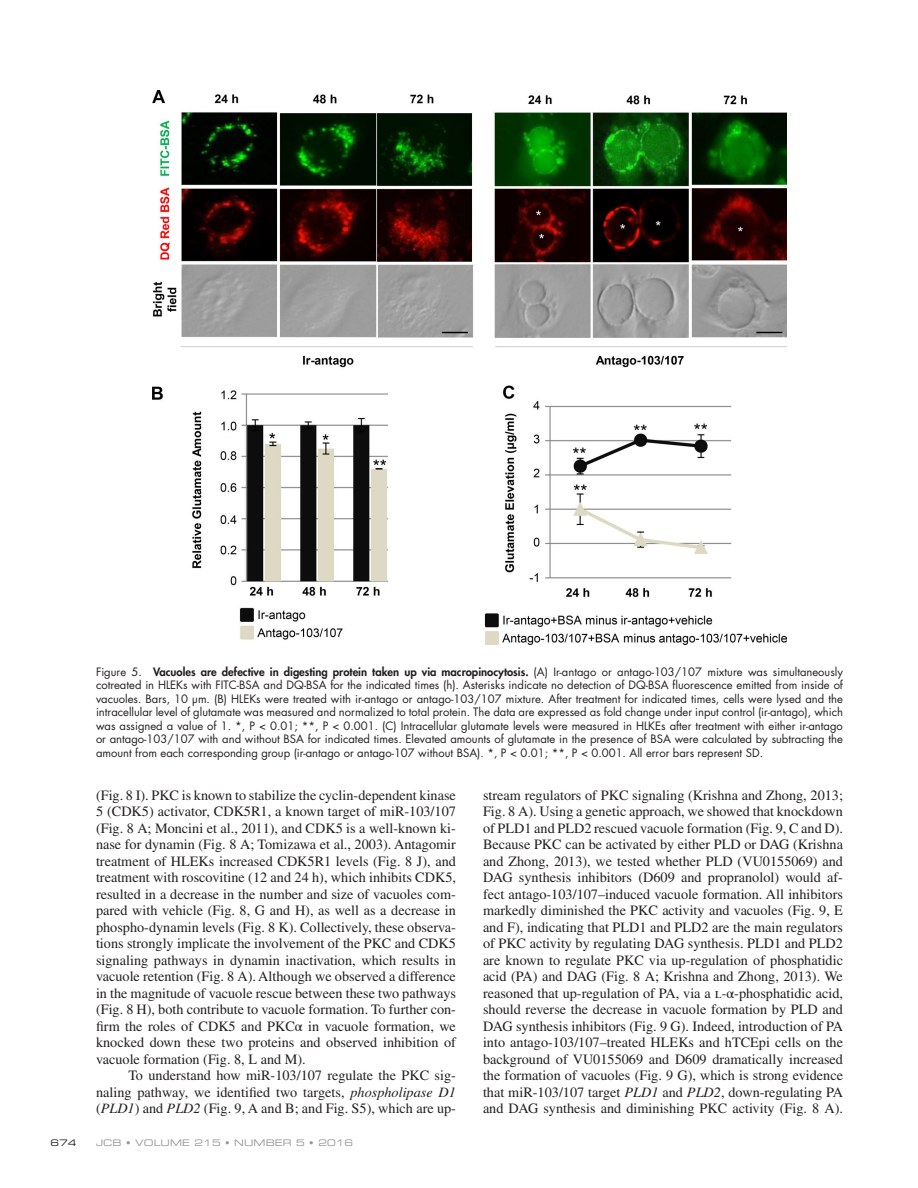
<style>
.page{position:relative;width:918px;height:1188px;background:#fff}
.page>*{position:absolute;margin:0;border:0;box-sizing:border-box;transform-origin:0 0}
.t1{font:14.25px/16.5px "Times LT Std";color:#231f20;text-align:justify}
.t2{font:11.25px/13.5px "Futura Std";color:#231f20;text-align:justify}
.t3{font:9px "Eurostile LT Std Ex 2";letter-spacing:.01em;color:#949698}
.t4{font:9px "Eurostile LT Std Ex 2";color:#231f20}
.s1{font-weight:800}
.s2{font-family:"STIX General"}
.s3{font-style:italic}
</style>
<div class="page">
<img style="left:152px;top:90px;width:635px;height:554px">
<p class="t2" style="left:96px;top:665px;width:749px">Figure 5. <span class="s1">Vacuoles are defective in digesting protein taken up via macropinocytosis.</span> (A) Ir-antago or antago-103/107 mixture was simultaneously cotreated in HLEKs with FITC-BSA and DQ-BSA for the indicated times (h). Asterisks indicate no detection of DQ-BSA fluorescence emitted from inside of vacuoles. Bars, 10 µm. (B) HLEKs were treated with ir-antago or antago-103/107 mixture. After treatment for indicated times, cells were lysed and the intracellular level of glutamate was measured and normalized to total protein. The data are expressed as fold change under input control (ir-antago), which was assigned a value of 1. *, P &lt; 0.01; **, P &lt; 0.001. (C) Intracellular glutamate levels were measured in HLKEs after treatment with either ir-antago or antago-103/107 with and without BSA for indicated times. Elevated amounts of glutamate in the presence of BSA were calculated by subtracting the amount from each corresponding group (ir-antago or antago-107 without BSA). *, P &lt; 0.01; **, P &lt; 0.001. All error bars represent SD.</p>
<p class="t1" style="left:96px;top:786px;width:362px">(Fig. 8 I). PKC is known to stabilize the cyclin-dependent kinase 5 (CDK5) activator, CDK5R1, a known target of miR-103/107 (Fig. 8 A; Moncini et al., 2011), and CDK5 is a well-known ki&shy;nase for dynamin (Fig. 8 A; Tomizawa et al., 2003). Antagomir treatment of HLEKs increased CDK5R1 levels (Fig. 8 J), and treatment with roscovitine (12 and 24 h), which inhibits CDK5, resulted in a decrease in the number and size of vacuoles com&shy;pared with vehicle (Fig. 8, G and H), as well as a decrease in phospho-dynamin levels (Fig. 8 K). Collectively, these observa&shy;tions strongly implicate the involvement of the PKC and CDK5 signaling pathways in dynamin inactivation, which results in vacuole retention (Fig. 8 A). Although we observed a difference in the magnitude of vacuole rescue between these two pathways (Fig. 8 H), both contribute to vacuole formation. To further con&shy;firm the roles of CDK5 and PKC<span class="s2">α</span> in vacuole formation, we knocked down these two proteins and observed inhibition of vacuole formation (Fig. 8, L and M).</p>
<p class="t1" style="left:96px;top:1067px;width:362px;text-indent:32px">To understand how miR-103/107 regulate the PKC sig&shy;naling pathway, we identified two targets, <span class="s3">phospholipase D1 </span>(<span class="s3">PLD1</span>) and <span class="s3">PLD2</span> (Fig. 9, A and B; and Fig. S5), which are up-</p>
<p class="t4" style="left:50px;top:1136px;width:28px">674</p>
<p class="t3" style="left:96px;top:1136px;width:259px">JCB • VOLUME 215 • NUMBER 5 • 2016</p>
<p class="t1" style="left:483px;top:786px;width:362px">stream regulators of PKC signaling (Krishna and Zhong, 2013; Fig. 8 A). Using a genetic approach, we showed that knockdown of PLD1 and PLD2 rescued vacuole formation (Fig. 9, C and D).<br>Because PKC can be activated by either PLD or DAG (Krishna and Zhong, 2013), we tested whether PLD (VU0155069) and DAG synthesis inhibitors (D609 and propranolol) would af&shy;fect antago-103/107–induced vacuole formation. All inhibitors markedly diminished the PKC activity and vacuoles (Fig. 9, E and F), indicating that PLD1 and PLD2 are the main regulators of PKC activity by regulating DAG synthesis. PLD1 and PLD2 are known to regulate PKC via up-regulation of phosphatidic acid (PA) and DAG (Fig. 8 A; Krishna and Zhong, 2013). We reasoned that up-regulation of PA, via a l-<span class="s2">α</span>-phosphatidic acid, should reverse the decrease in vacuole formation by PLD and DAG synthesis inhibitors (Fig. 9 G). Indeed, introduction of PA into antago-103/107–treated HLEKs and hTCEpi cells on the background of VU0155069 and D609 dramatically increased the formation of vacuoles (Fig. 9 G), which is strong evidence that miR-103/107 target <span class="s3">PLD1</span> and <span class="s3">PLD2</span>, down-regulating PA and DAG synthesis and diminishing PKC activity (Fig. 8 A).</p>
</div>
